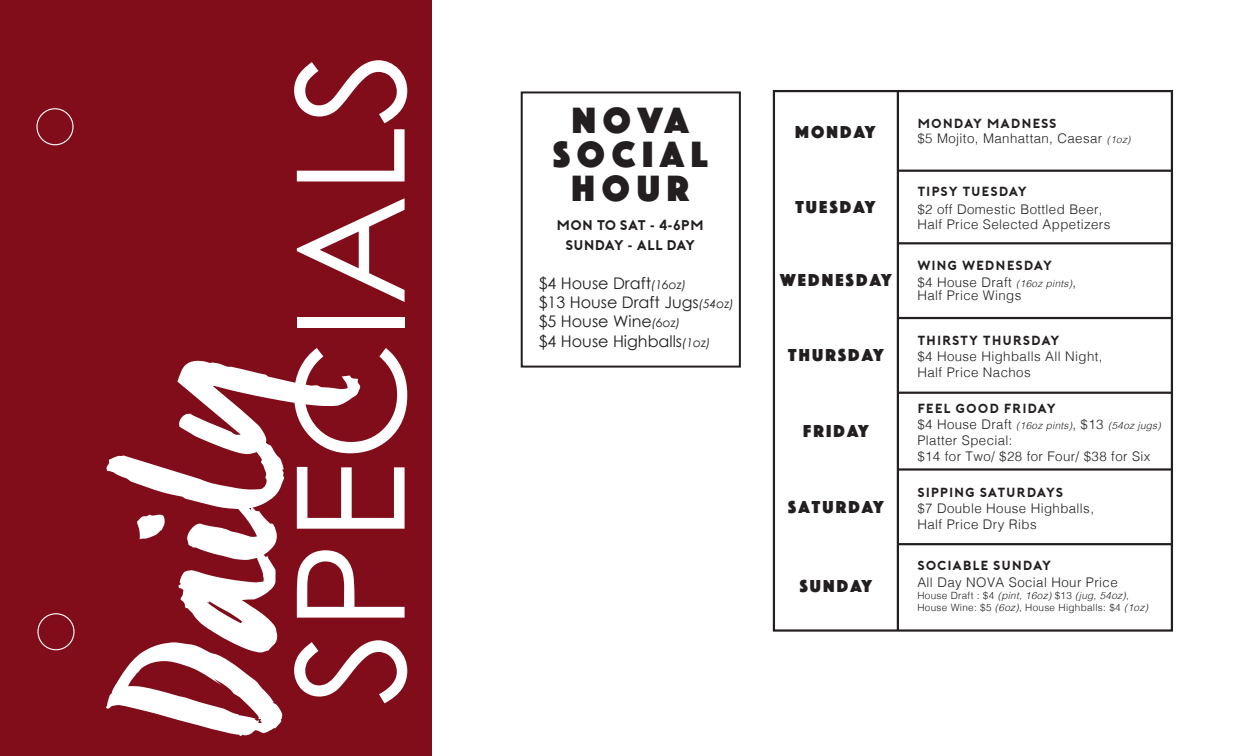
<style>
.page{position:relative;width:1260px;height:756px;background:#fff}
.page>*{position:absolute;margin:0;border:0;box-sizing:border-box;transform-origin:0 0}
.t1{font:150px "Century Gothic";color:#fff}
.t2{font:38px "Phosphate Solid";letter-spacing:.18em;color:#231f20}
.t3{font:18px "Phosphate Solid";letter-spacing:.12em;color:#231f20}
.t4{font:16px "Century Gothic";color:#231f20}
.t5{font:14px "Porter Bold DEMO";color:#231f20}
.t6{font:300 13.2px "Helvetica";letter-spacing:.03em;color:#231f20}
.t7{font:13.2px "Porter Bold DEMO";letter-spacing:.05em;color:#231f20}
.t8{font:italic 300 10px "Helvetica";letter-spacing:.03em;color:#231f20}
.t9{font:300 10px "Helvetica";letter-spacing:.03em;color:#231f20}
.s1{font-family:"Century Gothic";font-weight:700}
.s2{font-style:italic;font-size:12px}
.s3{font-style:italic;font-size:10px}
.s4{font-style:normal;font-size:13.2px}
.s5{font-style:normal}
.s6{font-style:italic}
</style>
<div class="page">
<div style="left:0;top:0;width:432px;height:756px;background:#810c1a"></div>
<hr style="left:897px;top:90px;width:2px;height:541px;background:#231f20">
<hr style="left:898px;top:170px;width:274px;height:2px;background:#231f20">
<hr style="left:898px;top:242px;width:274px;height:2px;background:#231f20">
<hr style="left:898px;top:317px;width:274px;height:2px;background:#231f20">
<hr style="left:898px;top:392px;width:274px;height:2px;background:#231f20">
<hr style="left:898px;top:468px;width:274px;height:3px;background:#231f20">
<hr style="left:898px;top:543px;width:274px;height:2px;background:#231f20">
<svg style="left:106px;top:361px;width:254px;height:375px"></svg>
<div style="left:773px;top:90px;width:400px;height:542px;border:2px solid #231f20"></div>
<div style="left:521px;top:91px;width:220px;height:277px;border:2px solid #231f20"></div>
<div style="left:36px;top:108px;width:38px;height:37px;border:1px solid #fff;border-radius:50%"></div>
<div style="left:37px;top:613px;width:38px;height:37px;border:1px solid #fff;border-radius:50%"></div>
<p class="t1" style="left:259px;top:705px;width:656px;rotate:-90deg">SPECIALS</p>
<p class="t2" style="left:572px;top:93px;width:118px">NOVA</p>
<p class="t2" style="left:553px;top:127px;width:156px">SOCIAL</p>
<p class="t2" style="left:571px;top:161px;width:119px">HOUR</p>
<p class="t5" style="left:557px;top:218px;width:149px">MON TO SAT <span class="s1">- 4-6</span>PM</p>
<p class="t5" style="left:565px;top:238px;width:131px">SUNDAY <span class="s1">-</span> ALL DAY</p>
<p class="t4" style="left:539px;top:273px;width:149px">$4 House Draft<span class="s2">(16oz)</span></p>
<p class="t4" style="left:539px;top:292px;width:197px">$13 House Draft Jugs<span class="s2">(54oz)</span></p>
<p class="t4" style="left:539px;top:312px;width:143px">$5 House Wine<span class="s2">(6oz)</span></p>
<p class="t4" style="left:539px;top:331px;width:173px">$4 House Highballs<span class="s2">(1oz)</span></p>
<p class="t3" style="left:795px;top:119px;width:82px">MONDAY</p>
<p class="t7" style="left:917px;top:117px;width:141px">MONDAY MADNESS</p>
<p class="t6" style="left:917px;top:127px;width:215px">$5 Mojito, Manhattan, Caesar <span class="s3">(1oz)</span></p>
<p class="t7" style="left:917px;top:184px;width:111px">TIPSY TUESDAY</p>
<p class="t3" style="left:795px;top:194px;width:81px">TUESDAY</p>
<p class="t6" style="left:917px;top:198px;width:187px">$2 off Domestic Bottled Beer,</p>
<p class="t6" style="left:917px;top:213px;width:194px">Half Price Selected Appetizers</p>
<p class="t7" style="left:917px;top:258px;width:136px">WING WEDNESDAY</p>
<p class="t3" style="left:780px;top:267px;width:113px">WEDNESDAY</p>
<p class="t6" style="left:917px;top:271px;width:160px">$4 House Draft <span class="s3">(16oz pints)</span>,</p>
<p class="t6" style="left:917px;top:284px;width:106px">Half Price Wings</p>
<p class="t7" style="left:917px;top:333px;width:144px">THIRSTY THURSDAY</p>
<p class="t3" style="left:788px;top:342px;width:97px">THURSDAY</p>
<p class="t6" style="left:917px;top:345px;width:187px">$4 House Highballs All Night,</p>
<p class="t6" style="left:917px;top:361px;width:115px">Half Price Nachos</p>
<p class="t7" style="left:917px;top:401px;width:140px">FEEL GOOD FRIDAY</p>
<p class="t3" style="left:803px;top:418px;width:67px">FRIDAY</p>
<p class="t8" style="left:917px;top:417px;width:245px"><span class="s4">$4 House Draft</span> (16oz pints)<span class="s4">, $13</span> (54oz jugs)</p>
<p class="t6" style="left:917px;top:429px;width:97px">Platter Special:</p>
<p class="t6" style="left:917px;top:445px;width:235px">$14 for Two/ $28 for Four/ $38 for Six</p>
<p class="t7" style="left:917px;top:485px;width:148px">SIPPING SATURDAYS</p>
<p class="t3" style="left:788px;top:494px;width:97px">SATURDAY</p>
<p class="t6" style="left:917px;top:497px;width:178px">$7 Double House Highballs,</p>
<p class="t6" style="left:917px;top:513px;width:121px">Half Price Dry Ribs</p>
<p class="t7" style="left:917px;top:559px;width:135px">SOCIABLE SUNDAY</p>
<p class="t3" style="left:800px;top:573px;width:74px">SUNDAY</p>
<p class="t6" style="left:917px;top:571px;width:202px">All Day NOVA Social Hour Price</p>
<p class="t8" style="left:917px;top:587px;width:213px"><span class="s5">House Draft : $4</span> (pint, 16oz) <span class="s5">$13</span> (jug, 54oz)<span class="s5">,</span></p>
<p class="t9" style="left:917px;top:599px;width:232px">House Wine: $5 <span class="s6">(6oz)</span>, House Highballs: $4 <span class="s6">(1oz)</span></p>
</div>
